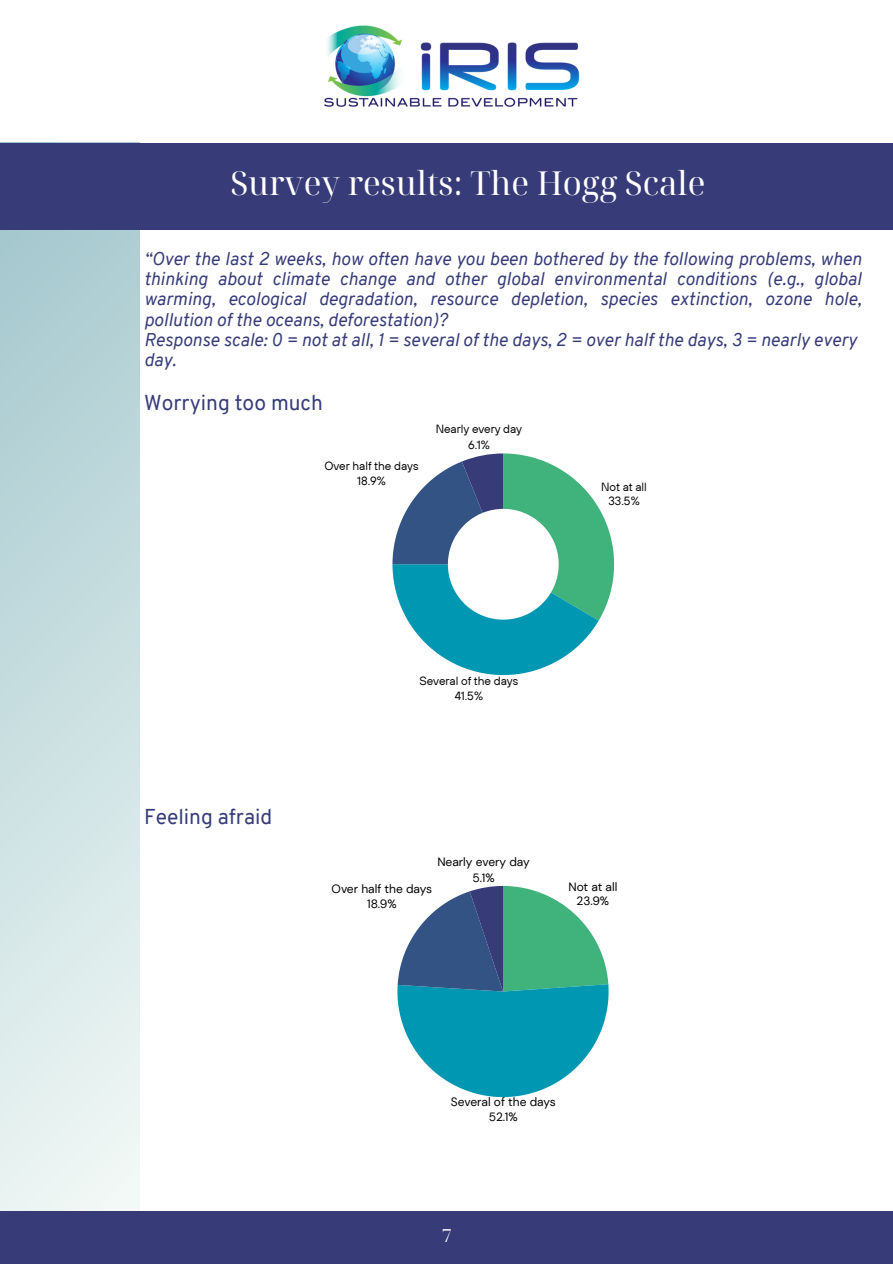
<style>
.page{position:relative;width:893px;height:1264px;background:#fff}
.page>*{position:absolute;margin:0;border:0;box-sizing:border-box;transform-origin:0 0}
.t1{font:33px "Noto Serif Display";color:#fff}
.t2{font:21px "Overpass";color:#373c79}
.t3{font:italic 18px/20.2px "Overpass";color:#373c79;text-align:justify}
.t4{font:18px "Noto Serif Display";color:#fff}
.t5{font:12px "DM Sans";color:#000001}
.t6{font:11.85px "TT Hoves";color:#000001}
</style>
<div class="page">
<svg style="left:0;top:229px;width:139px;height:981px;background:#cbe0e1"></svg>
<div style="left:0;top:143px;width:892px;height:86px;background:#373c79"></div>
<img style="left:324px;top:25px;width:256px;height:82px">
<svg style="left:392px;top:453px;width:222px;height:222px"></svg>
<svg style="left:397px;top:886px;width:211px;height:211px"></svg>
<div style="left:0;top:1210px;width:892px;height:53px;background:#373c79"></div>
<p class="t1" style="left:230px;top:159px;width:476px">Survey results: The Hogg Scale</p>
<p class="t3" style="left:144px;top:250px;width:719px">“Over the last 2 weeks, how often have you been bothered by the following problems, when thinking about climate change and other global environmental conditions (e.g., global warming, ecological degradation, resource depletion, species extinction, ozone hole, pollution of the oceans, deforestation)?</p>
<p class="t3" style="left:144px;top:331px;width:714px">Response scale: 0 = not at all, 1 = several of the days, 2 = over half the days, 3 = nearly every day.</p>
<p class="t2" style="left:144px;top:394px;width:180px">Worrying too much</p>
<p class="t6" style="left:324px;top:458px;width:96px">Over half the days</p>
<p class="t6" style="left:357px;top:473px;width:30px">18.9%</p>
<p class="t6" style="left:435px;top:421px;width:88px">Nearly every day</p>
<p class="t6" style="left:468px;top:436px;width:23px">6.1%</p>
<p class="t6" style="left:601px;top:479px;width:47px">Not at all</p>
<p class="t6" style="left:608px;top:493px;width:33px">33.5%</p>
<p class="t2" style="left:144px;top:808px;width:130px">Feeling afraid</p>
<p class="t6" style="left:419px;top:673px;width:100px">Several of the days</p>
<p class="t6" style="left:454px;top:688px;width:30px">41.5%</p>
<p class="t5" style="left:437px;top:854px;width:94px">Nearly every day</p>
<p class="t5" style="left:472px;top:869px;width:24px">5.1%</p>
<p class="t5" style="left:331px;top:881px;width:102px">Over half the days</p>
<p class="t5" style="left:367px;top:896px;width:31px">18.9%</p>
<p class="t5" style="left:568px;top:879px;width:50px">Not at all</p>
<p class="t5" style="left:576px;top:893px;width:34px">23.9%</p>
<p class="t5" style="left:451px;top:1094px;width:106px">Several of the days</p>
<p class="t5" style="left:489px;top:1109px;width:30px">52.1%</p>
<p class="t4" style="left:441px;top:1222px;width:12px">7</p>
</div>
